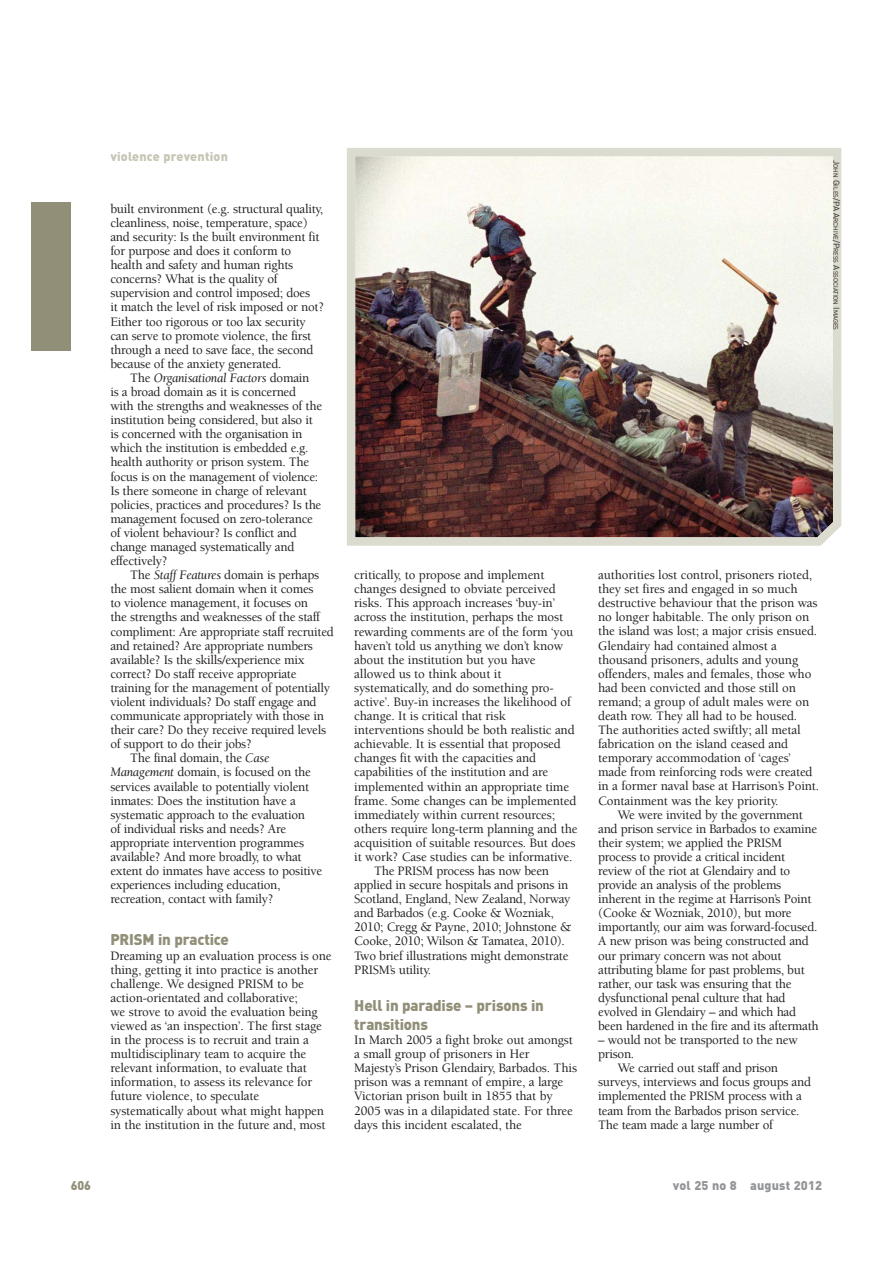
<style>
.page{position:relative;width:893px;height:1263px;background:#fff}
.page>*{position:absolute;margin:0;border:0;box-sizing:border-box;transform-origin:0 0}
.t1{font:900 15.3px/19px "DIN Pro";letter-spacing:-.01em;color:#918f78}
.t2{font:500 13.2px/14.1px "Berkeley Std";letter-spacing:-.02em;color:#231f20}
.t3{font:900 12.6px "DIN Pro";letter-spacing:.015em;color:#939598}
.t4{font:900 12.6px "DIN Pro";letter-spacing:.015em;color:#c6c5b5}
.t5{font:900 12.6px "DIN Pro";color:#918f78}
.t6{font:6.3px "DIN Pro";color:#231f20}
.s1{font-weight:400;font-style:italic}
.s2{font-size:8.4px}
</style>
<div class="page">
<div style="left:31px;top:202px;width:40px;height:149px;background:#918f78"></div>
<img style="left:347px;top:148px;width:494px;height:398px">
<p class="t4" style="left:110px;top:152px;width:119px">violence prevention</p>
<p class="t2" style="left:110px;top:203px;width:215px">built environment (e.g. structural quality, cleanliness, noise, temperature, space) and security: Is the built environment fit for purpose and does it conform to health and safety and human rights concerns? What is the quality of supervision and control imposed; does<br>it match the level of risk imposed or not?<br>Either too rigorous or too lax security can serve to promote violence, the first through a need to save face, the second because of the anxiety generated.</p>
<p class="t2" style="left:110px;top:372px;width:213px;text-indent:20px">The <span class="s1">Organisational Factors</span> domain<br>is a broad domain as it is concerned with the strengths and weaknesses of the institution being considered, but also it is concerned with the organisation in which the institution is embedded e.g. health authority or prison system. The focus is on the management of violence:<br>Is there someone in charge of relevant policies, practices and procedures? Is the management focused on zero-tolerance of violent behaviour? Is conflict and change managed systematically and effectively?</p>
<p class="t2" style="left:130px;top:569px;width:190px">The <span class="s1">Staff Features</span> domain is perhaps</p>
<p class="t2" style="left:110px;top:583px;width:205px">the most salient domain when it comes</p>
<p class="t2" style="left:110px;top:597px;width:199px">to violence management, it focuses on</p>
<p class="t2" style="left:110px;top:611px;width:211px">the strengths and weaknesses of the staff</p>
<p class="t2" style="left:110px;top:625px;width:225px">compliment: Are appropriate staff recruited</p>
<p class="t2" style="left:110px;top:640px;width:204px">and retained? Are appropriate numbers</p>
<p class="t2" style="left:110px;top:654px;width:196px">available? Is the skills/experience mix</p>
<p class="t2" style="left:110px;top:668px;width:188px">correct? Do staff receive appropriate</p>
<p class="t2" style="left:110px;top:682px;width:221px">training for the management of potentially</p>
<p class="t2" style="left:110px;top:696px;width:208px">violent individuals? Do staff engage and</p>
<p class="t2" style="left:110px;top:710px;width:215px">communicate appropriately with those in</p>
<p class="t2" style="left:110px;top:724px;width:217px">their care? Do they receive required levels</p>
<p class="t2" style="left:110px;top:738px;width:143px">of support to do their jobs?</p>
<p class="t2" style="left:130px;top:752px;width:141px">The final domain, the <span class="s1">Case</span></p>
<p class="t2" style="left:110px;top:766px;width:202px"><span class="s1">Management</span> domain, is focused on the</p>
<p class="t2" style="left:110px;top:780px;width:200px">services available to potentially violent</p>
<p class="t2" style="left:110px;top:795px;width:187px">inmates: Does the institution have a</p>
<p class="t2" style="left:110px;top:809px;width:196px">systematic approach to the evaluation</p>
<p class="t2" style="left:110px;top:823px;width:177px">of individual risks and needs? Are</p>
<p class="t2" style="left:110px;top:837px;width:195px">appropriate intervention programmes</p>
<p class="t2" style="left:110px;top:851px;width:193px">available? And more broadly, to what</p>
<p class="t2" style="left:110px;top:865px;width:213px">extent do inmates have access to positive</p>
<p class="t2" style="left:110px;top:879px;width:172px">experiences including education,</p>
<p class="t2" style="left:110px;top:893px;width:165px">recreation, contact with family?</p>
<p class="t1" style="left:110px;top:932px;width:120px">PRISM in practice</p>
<p class="t2" style="left:110px;top:950px;width:223px">Dreaming up an evaluation process is one thing, getting it into practice is another challenge. We designed PRISM to be action-orientated and collaborative;<br>we strove to avoid the evaluation being viewed as ‘an inspection’. The first stage in the process is to recruit and train a multidisciplinary team to acquire the relevant information, to evaluate that information, to assess its relevance for future violence, to speculate systematically about what might happen in the institution in the future and, most</p>
<p class="t2" style="left:354px;top:569px;width:192px">critically, to propose and implement</p>
<p class="t2" style="left:354px;top:583px;width:203px">changes designed to obviate perceived</p>
<p class="t2" style="left:354px;top:597px;width:202px">risks. This approach increases ‘buy-in’</p>
<p class="t2" style="left:354px;top:611px;width:210px">across the institution, perhaps the most</p>
<p class="t2" style="left:354px;top:625px;width:221px">rewarding comments are of the form ‘you</p>
<p class="t2" style="left:354px;top:640px;width:210px">haven’t told us anything we don’t know</p>
<p class="t2" style="left:354px;top:654px;width:183px">about the institution but you have</p>
<p class="t2" style="left:354px;top:668px;width:149px">allowed us to think about it</p>
<p class="t2" style="left:354px;top:682px;width:201px">systematically, and do something pro-</p>
<p class="t2" style="left:354px;top:696px;width:218px">active’. Buy-in increases the likelihood of</p>
<p class="t2" style="left:354px;top:710px;width:153px">change. It is critical that risk</p>
<p class="t2" style="left:354px;top:724px;width:222px">interventions should be both realistic and</p>
<p class="t2" style="left:354px;top:738px;width:208px">achievable. It is essential that proposed</p>
<p class="t2" style="left:354px;top:752px;width:183px">changes fit with the capacities and</p>
<p class="t2" style="left:354px;top:766px;width:195px">capabilities of the institution and are</p>
<p class="t2" style="left:354px;top:780px;width:216px">implemented within an appropriate time</p>
<p class="t2" style="left:354px;top:795px;width:224px">frame. Some changes can be implemented</p>
<p class="t2" style="left:354px;top:809px;width:202px">immediately within current resources;</p>
<p class="t2" style="left:354px;top:823px;width:225px">others require long-term planning and the</p>
<p class="t2" style="left:354px;top:837px;width:223px">acquisition of suitable resources. But does</p>
<p class="t2" style="left:354px;top:851px;width:220px">it work? Case studies can be informative.</p>
<p class="t2" style="left:374px;top:865px;width:177px">The PRISM process has now been</p>
<p class="t2" style="left:354px;top:879px;width:216px">applied in secure hospitals and prisons in</p>
<p class="t2" style="left:354px;top:893px;width:218px">Scotland, England, New Zealand, Norway</p>
<p class="t2" style="left:354px;top:907px;width:201px">and Barbados (e.g. Cooke &amp; Wozniak,</p>
<p class="t2" style="left:354px;top:921px;width:219px">2010; Cregg &amp; Payne, 2010; Johnstone &amp;</p>
<p class="t2" style="left:354px;top:935px;width:212px">Cooke, 2010; Wilson &amp; Tamatea, 2010).</p>
<p class="t2" style="left:354px;top:950px;width:216px">Two brief illustrations might demonstrate</p>
<p class="t2" style="left:354px;top:964px;width:78px">PRISM’s utility.</p>
<p class="t1" style="left:354px;top:997px;width:191px">Hell in paradise – prisons in transitions</p>
<p class="t2" style="left:354px;top:1034px;width:224px">In March 2005 a fight broke out amongst a small group of prisoners in Her Majesty’s Prison Glendairy, Barbados. This prison was a remnant of empire, a large Victorian prison built in 1855 that by 2005 was in a dilapidated state. For three days this incident escalated, the</p>
<p class="t6" style="left:838px;top:160px;width:171px;rotate:90deg"><span class="s2">J</span>OHN <span class="s2">G</span>ILES<span class="s2">/PA A</span>RCHIVE<span class="s2">/P</span>RESS <span class="s2">A</span>SSOCIATION <span class="s2">I</span>MAGES</p>
<p class="t2" style="left:598px;top:569px;width:223px">authorities lost control, prisoners rioted, they set fires and engaged in so much destructive behaviour that the prison was no longer habitable. The only prison on the island was lost; a major crisis ensued.<br>Glendairy had contained almost a thousand prisoners, adults and young offenders, males and females, those who had been convicted and those still on remand; a group of adult males were on death row. They all had to be housed.<br>The authorities acted swiftly; all metal fabrication on the island ceased and temporary accommodation of ‘cages’ made from reinforcing rods were created in a former naval base at Harrison’s Point.<br>Containment was the key priority.</p>
<p class="t2" style="left:598px;top:809px;width:222px;text-indent:20px">We were invited by the government and prison service in Barbados to examine their system; we applied the PRISM process to provide a critical incident review of the riot at Glendairy and to provide an analysis of the problems inherent in the regime at Harrison’s Point (Cooke &amp; Wozniak, 2010), but more importantly, our aim was forward-focused.<br>A new prison was being constructed and our primary concern was not about attributing blame for past problems, but rather, our task was ensuring that the dysfunctional penal culture that had evolved in Glendairy – and which had been hardened in the fire and its aftermath</p>
<p class="t2" style="left:598px;top:1034px;width:201px">– would not be transported to the new prison.</p>
<p class="t2" style="left:598px;top:1062px;width:214px;text-indent:20px">We carried out staff and prison surveys, interviews and focus groups and implemented the PRISM process with a team from the Barbados prison service.<br>The team made a large number of</p>
<p class="t5" style="left:71px;top:1181px;width:22px">606</p>
<p class="t3" style="left:673px;top:1181px;width:151px">vol 25 no 8 august 2012</p>
</div>
